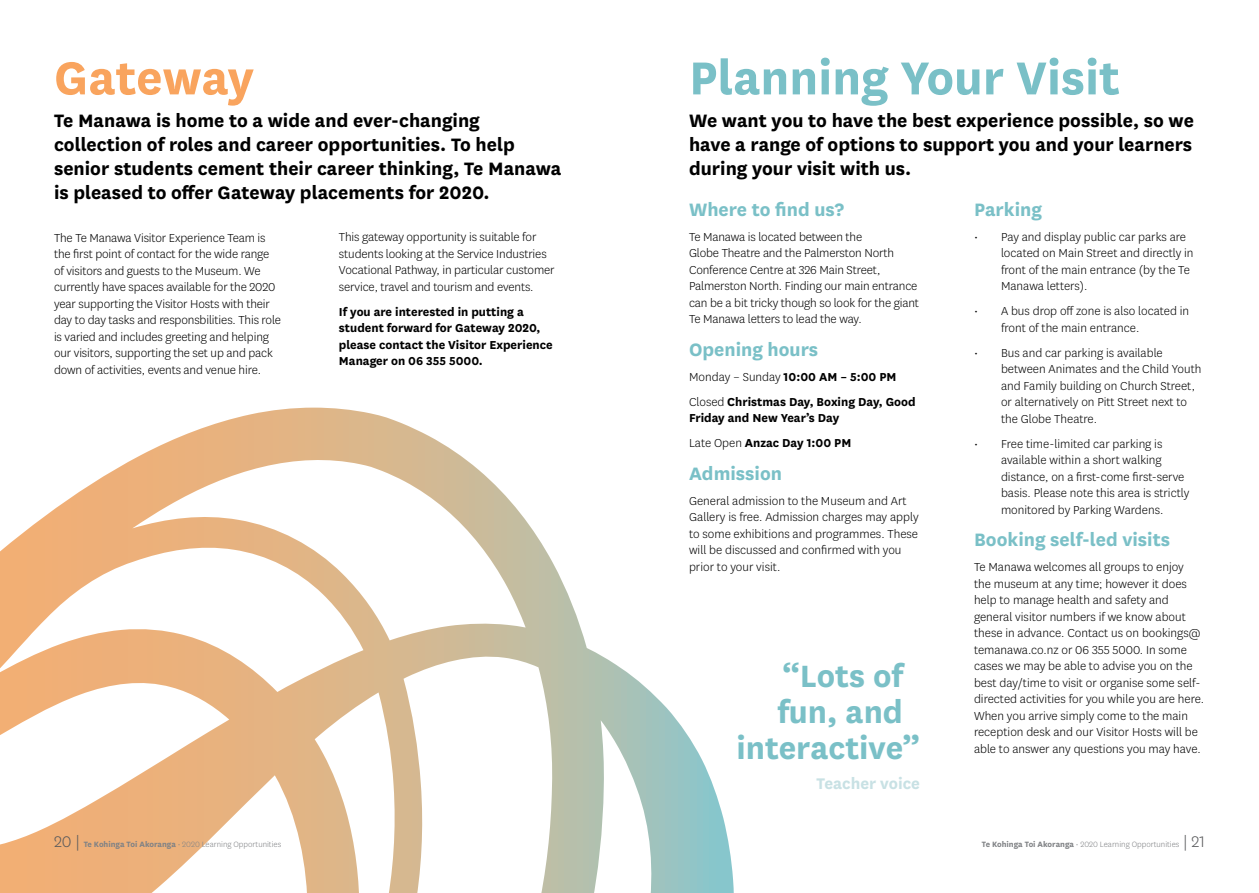
<style>
.page{position:relative;width:1259px;height:893px;background:#fff}
.page>*{position:absolute;margin:0;border:0;box-sizing:border-box;transform-origin:0 0}
.t1{font:700 54px "National";color:#7ac0c7}
.t2{font:700 54px "National";color:#f9a45e}
.t3{font:700 36px "National";color:#7ac0c7}
.t4{font:700 21px/24px "National";color:#000}
.t5{font:700 21px "National";color:#7ac0c7}
.t6{font:700 18px "National";color:#c8e1e4}
.t7{font:300 13.5px/16.5px "National";letter-spacing:-.005em;color:#000}
.t8{font:700 13.5px/16.5px "National";color:#000}
.t9{font:300 9px "National";color:#808285}
.s1{font-weight:300}
.s2{font-size:18px;color:#58595b}
.s3{font-weight:700}
</style>
<div class="page">
<svg style="left:0;top:408px;width:734px;height:485px"></svg>
<h1 class="t2" style="left:54px;top:40px;width:201px">Gateway</h1>
<h3 class="t4" style="left:54px;top:107px;width:509px">Te Manawa is home to a wide and ever-changing collection of roles and career opportunities. To help senior students cement their career thinking, Te Manawa is pleased to offer Gateway placements for 2020.</h3>
<p class="t7" style="left:54px;top:229px;width:228px">The Te Manawa Visitor Experience Team is the first point of contact for the wide range of visitors and guests to the Museum. We currently have spaces available for the 2020 year supporting the Visitor Hosts with their day to day tasks and responsbilities. This role is varied and includes greeting and helping our visitors, supporting the set up and pack down of activities, events and venue hire.</p>
<p class="t7" style="left:339px;top:229px;width:217px">This gateway opportunity is suitable for students looking at the Service Industries Vocational Pathway, in particular customer service, travel and tourism and events.</p>
<p class="t8" style="left:339px;top:303px;width:215px">If you are interested in putting a student forward for Gateway 2020, please contact the Visitor Experience<br>Manager on 06 355 5000.</p>
<h1 class="t1" style="left:689px;top:40px;width:432px">Planning Your Visit</h1>
<h3 class="t4" style="left:689px;top:107px;width:506px;text-align:justify">We want you to have the best experience possible, so we have a range of options to support you and your learners during your visit with us.</h3>
<h3 class="t5" style="left:689px;top:194px;width:156px">Where to find us?</h3>
<p class="t7" style="left:689px;top:228px;width:232px">Te Manawa is located between the<br>Globe Theatre and the Palmerston North Conference Centre at 326 Main Street, Palmerston North. Finding our main entrance can be a bit tricky though so look for the giant Te Manawa letters to lead the way.</p>
<h3 class="t5" style="left:689px;top:334px;width:130px">Opening hours</h3>
<p class="t8" style="left:689px;top:363px;width:228px;line-height:25px"><span class="s1">Monday – Sunday</span> 10:00 AM – 5:00 PM<br><span class="s1">Closed</span> Christmas Day, Boxing Day, Good</p>
<p class="t8" style="left:689px;top:404px;width:164px;line-height:25px">Friday and New Year’s Day<br><span class="s1">Late Open</span> Anzac Day 1:00 PM</p>
<h3 class="t5" style="left:689px;top:458px;width:94px">Admission</h3>
<p class="t7" style="left:689px;top:492px;width:231px">General admission to the Museum and Art Gallery is free. Admission charges may apply to some exhibitions and programmes. These will be discussed and confirmed with you prior to your visit.</p>
<h3 class="t5" style="left:974px;top:194px;width:69px">Parking</h3>
<p class="t7" style="left:1001px;top:228px;width:194px;text-indent:-27px">• Pay and display public car parks are located on Main Street and directly in front of the main entrance (by the Te<br>Manawa letters).</p>
<p class="t7" style="left:1001px;top:302px;width:190px;text-indent:-27px">• A bus drop off zone is also located in front of the main entrance.</p>
<p class="t7" style="left:1001px;top:344px;width:202px;text-indent:-27px">• Bus and car parking is available between Animates and the Child Youth and Family building on Church Street, or alternatively on Pitt Street next to the Globe Theatre.</p>
<p class="t7" style="left:1001px;top:435px;width:190px;text-indent:-27px">• Free time-limited car parking is available within a short walking distance, on a first-come first-serve basis. Please note this area is strictly monitored by Parking Wardens.</p>
<h3 class="t5" style="left:974px;top:525px;width:198px">Booking self-led visits</h3>
<p class="t7" style="left:974px;top:558px;width:232px">Te Manawa welcomes all groups to enjoy<br>the museum at any time; however it does help to manage health and safety and general visitor numbers if we know about these in advance. Contact us on bookings@ temanawa.co.nz or 06 355 5000. In some cases we may be able to advise you on the best day/time to visit or organise some self&shy;directed activities for you while you are here.<br>When you arrive simply come to the main reception desk and our Visitor Hosts will be able to answer any questions you may have.</p>
<h2 class="t3" style="left:782px;top:651px;width:122px">“Lots of</h2>
<h2 class="t3" style="left:777px;top:687px;width:127px">fun, and</h2>
<h2 class="t3" style="left:736px;top:723px;width:185px">interactive”</h2>
<h3 class="t6" style="left:816px;top:770px;width:105px">Teacher voice</h3>
<p class="t9" style="left:54px;top:839px;width:229px"><span class="s2">20 |</span> <span class="s3">Te Kohinga Toi Akoranga</span> • 2020 Learning Opportunities</p>
<p class="t9" style="left:982px;top:839px;width:225px"><span class="s3">Te Kohinga Toi Akoranga</span> • 2020 Learning Opportunities <span class="s2">| 21</span></p>
</div>
